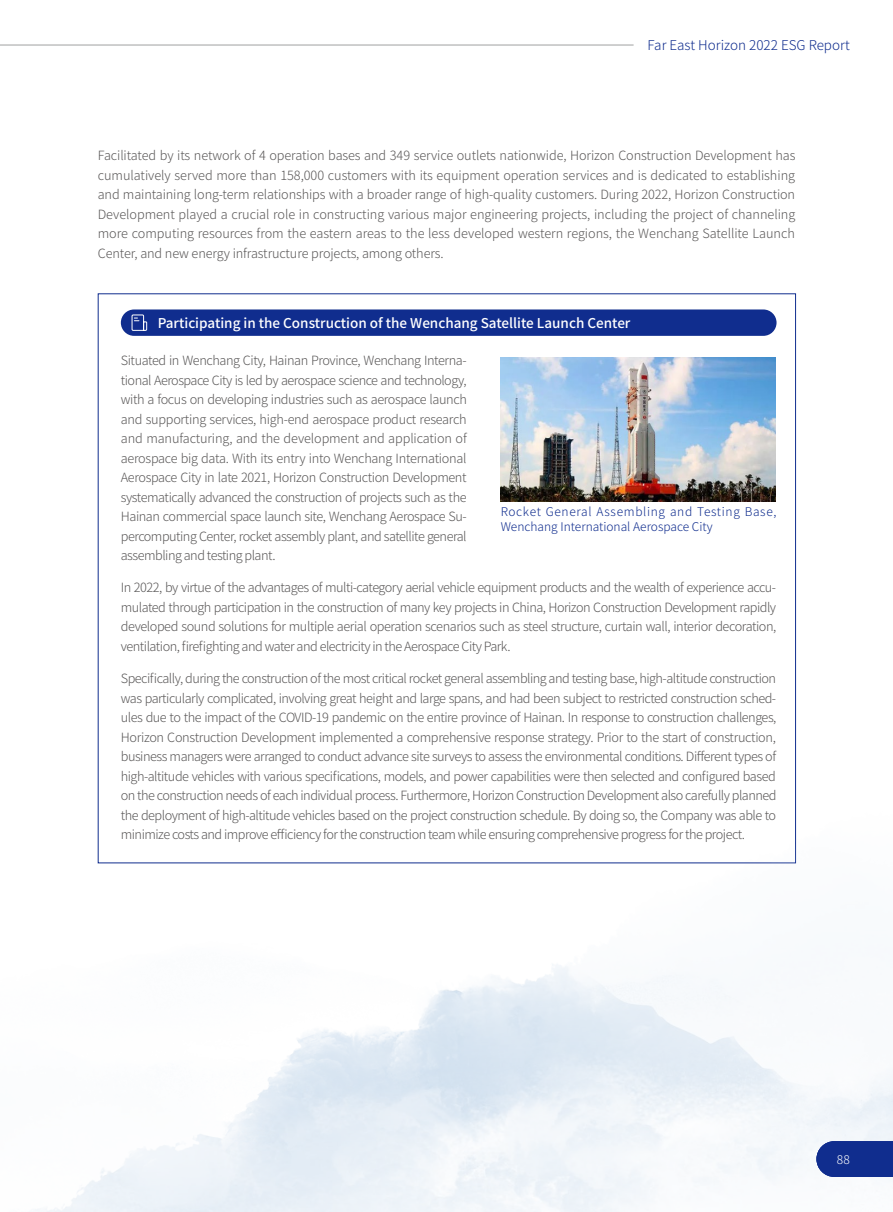
<style>
.page{position:relative;width:893px;height:1212px;background:#fff}
.page>*{position:absolute;margin:0;border:0;box-sizing:border-box;transform-origin:0 0}
.t1{font:500 13.5px "Source Han Sans CN";color:#fff}
.t2{font:300 13.5px "Source Han Sans CN";color:#102d8e}
.t3{font:300 12.75px/19.5px "Source Han Sans CN";letter-spacing:-.04em;color:#595757;text-align:justify}
.t4{font:300 12px/14.4px "Source Han Sans CN";color:#102d8e}
.t5{font:300 12px "Source Han Sans CN";color:#fff}
</style>
<div class="page">
<hr style="left:0;top:45px;width:634px;height:1px;background:#9fa0a0">
<div style="left:121px;top:309px;width:655px;height:27px;background:#102d8e;border-radius:13px"></div>
<svg style="left:131px;top:314px;width:16px;height:17px"></svg>
<img style="left:501px;top:358px;width:275px;height:143px">
<img style="left:35px;top:757px;width:858px;height:455px">
<div style="left:816px;top:1141px;width:77px;height:36px;background:#102d8e"></div>
<p class="t2" style="left:648px;top:38px;width:204px">Far East Horizon 2022 ESG Report</p>
<p class="t3" style="left:98px;top:146px;width:699px">Facilitated by its network of 4 operation bases and 349 service outlets nationwide, Horizon Construction Development has cumulatively served more than 158,000 customers with its equipment operation services and is dedicated to establishing and maintaining long-term relationships with a broader range of high-quality customers. During 2022, Horizon Construction Development played a crucial role in constructing various major engineering projects, including the project of channeling more computing resources from the eastern areas to the less developed western regions, the Wenchang Satellite Launch Center, and new energy infrastructure projects, among others.</p>
<p class="t1" style="left:158px;top:315px;width:474px">Participating in the Construction of the Wenchang Satellite Launch Center</p>
<p class="t3" style="left:121px;top:351px;width:347px">Situated in Wenchang City, Hainan Province, Wenchang Interna&shy;tional Aerospace City is led by aerospace science and technology, with a focus on developing industries such as aerospace launch and supporting services, high-end aerospace product research and manufacturing, and the development and application of aerospace big data. With its entry into Wenchang International Aerospace City in late 2021, Horizon Construction Development systematically advanced the construction of projects such as the Hainan commercial space launch site, Wenchang Aerospace Su&shy;percomputing Center, rocket assembly plant, and satellite general assembling and testing plant.</p>
<p class="t3" style="left:121px;top:578px;width:657px">In 2022, by virtue of the advantages of multi-category aerial vehicle equipment products and the wealth of experience accu&shy;mulated through participation in the construction of many key projects in China, Horizon Construction Development rapidly developed sound solutions for multiple aerial operation scenarios such as steel structure, curtain wall, interior decoration, ventilation, firefighting and water and electricity in the Aerospace City Park.</p>
<p class="t3" style="left:121px;top:669px;width:657px">Specifically, during the construction of the most critical rocket general assembling and testing base, high-altitude construction was particularly complicated, involving great height and large spans, and had been subject to restricted construction sched&shy;ules due to the impact of the COVID-19 pandemic on the entire province of Hainan. In response to construction challenges, Horizon Construction Development implemented a comprehensive response strategy. Prior to the start of construction, business managers were arranged to conduct advance site surveys to assess the environmental conditions. Different types of high-altitude vehicles with various specifications, models, and power capabilities were then selected and configured based on the construction needs of each individual process. Furthermore, Horizon Construction Development also carefully planned the deployment of high-altitude vehicles based on the project construction schedule. By doing so, the Company was able to minimize costs and improve efficiency for the construction team while ensuring comprehensive progress for the project.</p>
<p class="t4" style="left:501px;top:505px;width:277px">Rocket General Assembling and Testing Base,<br>Wenchang International Aerospace City</p>
<p class="t5" style="left:837px;top:1152px;width:14px">88</p>
</div>
